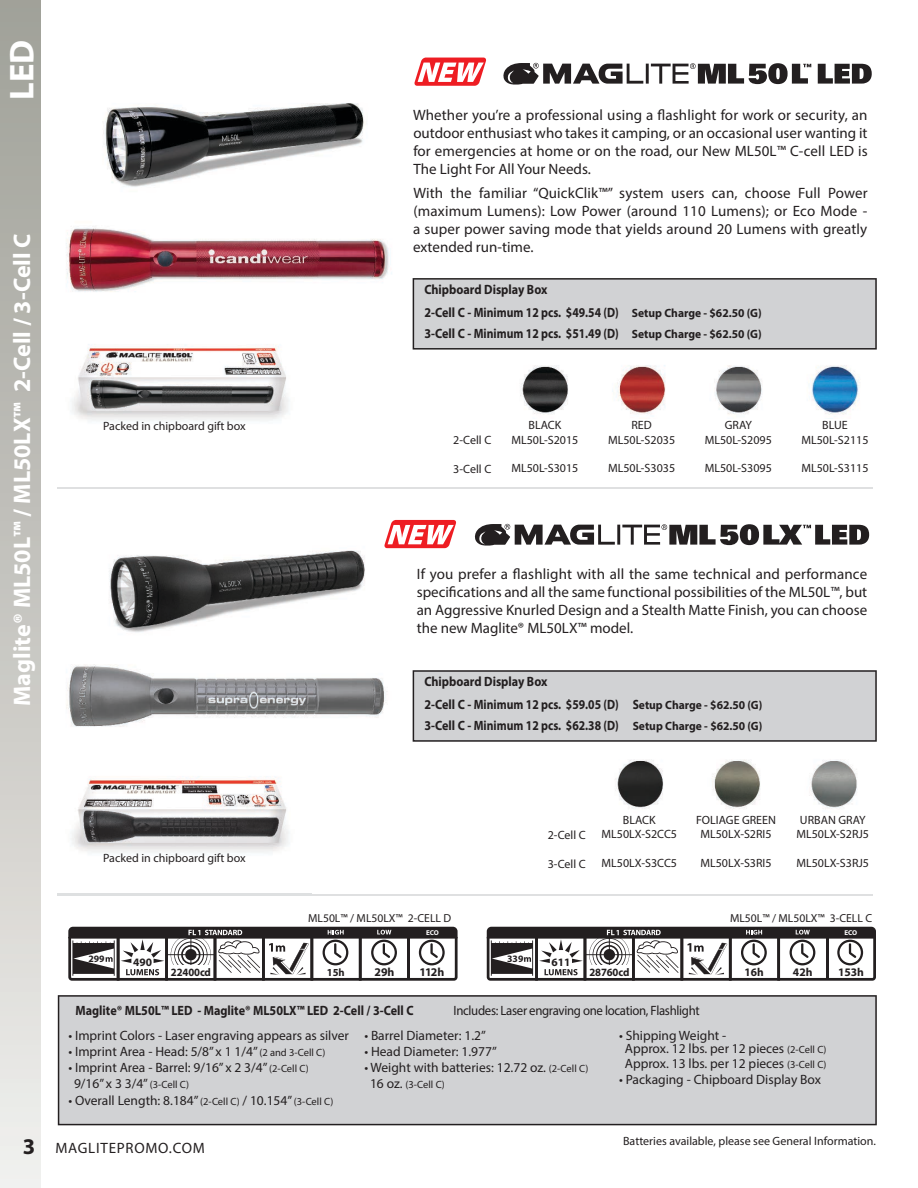
<style>
.page{position:relative;width:918px;height:1188px;background:#fff}
.page>*{position:absolute;margin:0;border:0;box-sizing:border-box;transform-origin:0 0}
.t1{font:700 34.5px "Myriad Pro";color:#fff}
.t2{font:700 24px "Myriad Pro";color:#fff}
.t3{font:15px/18px "Myriad Pro";color:#231f20;text-align:justify}
.t4{font:15px "Myriad Pro";letter-spacing:.05em;color:#231f20}
.t5{font:13.5px/16.2px "Myriad Pro";color:#231f20}
.t6{font:700 13.5px/22.5px "Myriad Pro";color:#231f20;scale:.9 1}
.t7{font:13.5px "Myriad Pro";letter-spacing:-.025em;color:#231f20;scale:.95 1}
.t8{font:12px/14.4px "Myriad Pro";color:#231f20;text-align:center}
.t9{font:700 11.85px "Myriad Pro";color:#231f20}
.t10{font:11.7px "Myriad Pro";color:#231f20}
.t11{font:700 11.55px "Myriad Pro";color:#231f20}
.t12{font:700 11.4px "Myriad Pro";color:#231f20}
.t13{font:700 11.1px "Myriad Pro";letter-spacing:-.01em;color:#231f20;scale:.96 1}
.t14{font:700 10.8px "Myriad Pro";color:#231f20}
.t15{font:10.5px "Myriad Pro";color:#231f20}
.t16{font:700 9.75px "Myriad Pro";color:#231f20}
.t17{font:700 7.05px "Myriad Pro";letter-spacing:-.015em;color:#fff}
.s1{font-size:12px}
.s2{font-size:10.5px}
.s3{font-size:13.5px}
.s4{font-weight:700;font-size:22.5px}
</style>
<div class="page">
<img style="left:40px;top:58px;width:324px;height:141px">
<img style="left:57px;top:776px;width:254px;height:120px">
<img style="left:72px;top:344px;width:217px;height:77px">
<div style="left:0;top:0;width:40px;height:1188px;background:linear-gradient(to bottom,#9e9f97,#efeeeb)"></div>
<svg style="left:68px;top:927px;width:390px;height:54px"></svg>
<hr style="left:407px;top:937px;width:3px;height:42px;background:#231f20">
<svg style="left:487px;top:927px;width:389px;height:54px"></svg>
<hr style="left:826px;top:937px;width:2px;height:42px;background:#231f20">
<hr style="left:646px;top:64px;width:3px;height:20px;background:#231f20">
<svg style="left:503px;top:63px;width:140px;height:22px"></svg>
<svg style="left:651px;top:63px;width:160px;height:21px"></svg>
<svg style="left:818px;top:64px;width:54px;height:20px"></svg>
<hr style="left:617px;top:525px;width:3px;height:20px;background:#231f20">
<svg style="left:474px;top:524px;width:141px;height:22px"></svg>
<svg style="left:622px;top:524px;width:247px;height:21px"></svg>
<img style="left:109px;top:548px;width:285px;height:84px">
<hr style="left:311px;top:894px;width:562px;height:1px;background:#dfe0e1">
<img style="left:58px;top:894px;width:253px;height:1px">
<hr style="left:58px;top:487px;width:815px;height:2px;background:#dfe0e1">
<svg style="left:414px;top:58px;width:73px;height:28px"></svg>
<svg style="left:384px;top:520px;width:73px;height:28px"></svg>
<svg style="left:413px;top:278px;width:464px;height:72px;background:#c7c7c9"></svg>
<svg style="left:413px;top:670px;width:464px;height:72px;background:#c7c7c9"></svg>
<img style="left:520px;top:365px;width:340px;height:50px">
<img style="left:615px;top:759px;width:242px;height:50px">
<img style="left:66px;top:228px;width:326px;height:64px">
<img style="left:66px;top:664px;width:321px;height:63px">
<div style="left:58px;top:995px;width:819px;height:130px;background:#d1d2d4"></div>
<h1 class="t1" style="left:9px;top:100px;width:62px;rotate:-90deg">LED</h1>
<h2 class="t2" style="left:13px;top:706px;width:474px;rotate:-90deg">Maglite® ML50L™ / ML50LX™ 2-Cell / 3-Cell C</h2>
<p class="t3" style="left:413px;top:107px;width:456px">Whether you’re a professional using a flashlight for work or security, an outdoor enthusiast who takes it camping, or an occasional user wanting it for emergencies at home or on the road, our New ML50L™ C-cell LED is The Light For All Your Needs.</p>
<p class="t3" style="left:413px;top:186px;width:456px">With the familiar “QuickClik™” system users can, choose Full Power (maximum Lumens): Low Power (around 110 Lumens); or Eco Mode - a super power saving mode that yields around 20 Lumens with greatly extended run-time.</p>
<p class="t8" style="left:103px;top:420px;width:144px">Packed in chipboard gift box</p>
<p class="t8" style="left:103px;top:852px;width:144px">Packed in chipboard gift box</p>
<p class="t6" style="left:424px;top:279px;width:376px">Chipboard Display Box<br>2-Cell C - Minimum 12 pcs. $49.54 (D) <span class="s1">Setup Charge - $62.50 (G)</span></p>
<p class="t6" style="left:424px;top:323px;width:376px">3-Cell C - Minimum 12 pcs. $51.49 (D) <span class="s1">Setup Charge - $62.50 (G)</span></p>
<p class="t8" style="left:453px;top:434px;width:40px">2-Cell C</p>
<p class="t8" style="left:453px;top:463px;width:40px">3-Cell C</p>
<p class="t8" style="left:511px;top:419px;width:69px">BLACK<br>ML50L-S2015</p>
<p class="t8" style="left:511px;top:462px;width:69px">ML50L-S3015</p>
<p class="t8" style="left:608px;top:419px;width:69px">RED<br>ML50L-S2035</p>
<p class="t8" style="left:608px;top:462px;width:69px">ML50L-S3035</p>
<p class="t8" style="left:705px;top:419px;width:69px">GRAY<br>ML50L-S2095</p>
<p class="t8" style="left:705px;top:462px;width:69px">ML50L-S3095</p>
<p class="t8" style="left:802px;top:419px;width:69px">BLUE<br>ML50L-S2115</p>
<p class="t8" style="left:802px;top:462px;width:69px">ML50L-S3115</p>
<p class="t3" style="left:417px;top:567px;width:452px">If you prefer a flashlight with all the same technical and performance specifications and all the same functional possibilities of the ML50L™, but an Aggressive Knurled Design and a Stealth Matte Finish, you can choose the new Maglite® ML50LX™ model.</p>
<p class="t6" style="left:424px;top:671px;width:377px">Chipboard Display Box<br>2-Cell C - Minimum 12 pcs. $59.05 (D) S<span class="s1">etup Charge - $62.50 (G)</span></p>
<p class="t6" style="left:424px;top:715px;width:377px">3-Cell C - Minimum 12 pcs. $62.38 (D) <span class="s1">Setup Charge - $62.50 (G)</span></p>
<p class="t8" style="left:548px;top:829px;width:40px">2-Cell C</p>
<p class="t8" style="left:548px;top:858px;width:40px">3-Cell C</p>
<p class="t8" style="left:602px;top:814px;width:77px">BLACK<br>ML50LX-S2CC5</p>
<p class="t8" style="left:602px;top:857px;width:77px">ML50LX-S3CC5</p>
<p class="t8" style="left:696px;top:814px;width:81px">FOLIAGE GREEN<br>ML50LX-S2RI5</p>
<p class="t8" style="left:701px;top:857px;width:73px">ML50LX-S3RI5</p>
<p class="t8" style="left:796px;top:814px;width:74px;text-align:left">URBAN GRAY<br>ML50LX-S2RJ5</p>
<p class="t8" style="left:796px;top:857px;width:74px">ML50LX-S3RJ5</p>
<p class="t10" style="left:308px;top:914px;width:145px">ML50L™ / ML50LX™ 2-CELL D</p>
<p class="t10" style="left:730px;top:914px;width:144px">ML50L™ / ML50LX™ 3-CELL C</p>
<p class="t17" style="left:426px;top:930px;width:14px">ECO</p>
<p class="t17" style="left:845px;top:930px;width:14px">ECO</p>
<p class="t16" style="left:88px;top:955px;width:18px">299</p>
<p class="t12" style="left:133px;top:958px;width:20px">490</p>
<p class="t13" style="left:171px;top:968px;width:43px">22400cd</p>
<p class="t14" style="left:327px;top:968px;width:19px">15h</p>
<p class="t9" style="left:375px;top:968px;width:22px">29h</p>
<p class="t9" style="left:420px;top:968px;width:26px">112h</p>
<p class="t16" style="left:507px;top:955px;width:18px">339</p>
<p class="t12" style="left:552px;top:958px;width:20px">611</p>
<p class="t13" style="left:589px;top:968px;width:43px">28760cd</p>
<p class="t11" style="left:745px;top:968px;width:21px">16h</p>
<p class="t11" style="left:793px;top:968px;width:21px">42h</p>
<p class="t11" style="left:838px;top:968px;width:28px">153h</p>
<p class="t6" style="left:75px;top:1000px;width:377px">Maglite® ML50L™ LED - Maglite® ML50LX™ LED 2-Cell / 3-Cell C</p>
<p class="t7" style="left:454px;top:1005px;width:261px">Includes: Laser engraving one location, Flashlight</p>
<p class="t5" style="left:68px;top:1028px;width:282px">• Imprint Colors - Laser engraving appears as silver</p>
<p class="t5" style="left:68px;top:1044px;width:259px">• Imprint Area - Head: 5/8” x 1 1/4” <span class="s2">(2 and 3-Cell C)</span></p>
<p class="t5" style="left:74px;top:1061px;width:236px;text-indent:-6px">• Imprint Area - Barrel: 9/16” x 2 3/4” <span class="s2">(2-Cell C)<br></span>9/16” x 3 3/4” <span class="s2">(3-Cell C)</span></p>
<p class="t5" style="left:68px;top:1093px;width:267px">• Overall Length: 8.184” <span class="s2">(2-Cell C)</span> / 10.154” <span class="s2">(3-Cell C)</span></p>
<p class="t5" style="left:364px;top:1028px;width:123px">• Barrel Diameter: 1.2”</p>
<p class="t5" style="left:364px;top:1044px;width:134px">• Head Diameter: 1.977”</p>
<p class="t5" style="left:364px;top:1061px;width:225px">• Weight with batteries: 12.72 oz. <span class="s2">(2-Cell C)</span></p>
<p class="t15" style="left:370px;top:1081px;width:76px"><span class="s3">16 oz.</span> (3-Cell C)</p>
<p class="t5" style="left:625px;top:1029px;width:203px;line-height:13.5px;text-indent:-6px">• Shipping Weight -<br>Approx. 12 lbs. per 12 pieces <span class="s2">(2-Cell C)</span></p>
<p class="t5" style="left:625px;top:1057px;width:203px">Approx. 13 lbs. per 12 pieces <span class="s2">(3-Cell C)</span></p>
<p class="t5" style="left:619px;top:1073px;width:204px">• Packaging - Chipboard Display Box</p>
<p class="t4" style="left:23px;top:1143px;width:184px"><span class="s4">3</span> MAGLITEPROMO.COM</p>
<p class="t8" style="left:623px;top:1134px;width:254px">Batteries available, please see General Information.</p>
</div>
